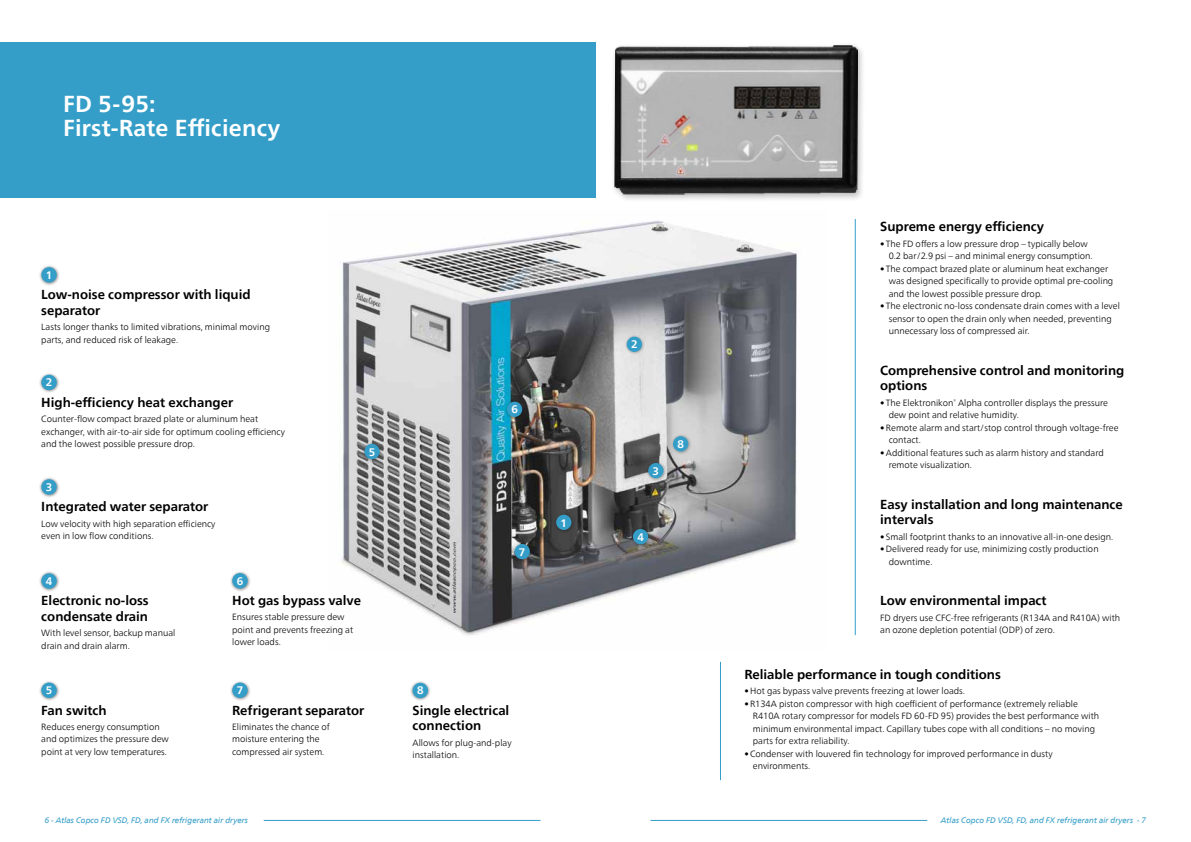
<style>
.page{position:relative;width:1191px;height:842px;background:#fff}
.page>*{position:absolute;margin:0;border:0;box-sizing:border-box;transform-origin:0 0}
.t1{font:700 23px/24px "Neue Frutiger World";letter-spacing:.01em;color:#fff}
.t2{font:700 13px/15.6px "Neue Frutiger World";color:#000}
.t3{font:700 10.9px "Neue Frutiger World";color:#fff}
.t4{font:300 9px/12.5px "Neue Frutiger World";color:#000}
.t5{font:italic 8px "Neue Frutiger World";color:#349ec8}
</style>
<div class="page">
<hr style="left:264px;top:820px;width:276px;height:1px;background:#349ec8">
<hr style="left:650px;top:820px;width:277px;height:1px;background:#349ec8">
<img style="left:339px;top:220px;width:459px;height:416px">
<div style="left:0;top:43px;width:595px;height:155px;background:#349ec8"></div>
<hr style="left:854px;top:219px;width:1px;height:416px;background:#349ec8">
<hr style="left:720px;top:662px;width:1px;height:118px;background:#349ec8">
<div style="left:38px;top:372px;width:22px;height:22px;background:#000;opacity:.5"></div>
<div style="left:41px;top:375px;width:16px;height:15px;background:#349ec8;border-radius:50%"></div>
<div style="left:38px;top:571px;width:22px;height:21px;background:#000;opacity:.5"></div>
<div style="left:41px;top:573px;width:16px;height:16px;background:#349ec8;border-radius:50%"></div>
<div style="left:38px;top:264px;width:22px;height:22px;background:#000;opacity:.5"></div>
<div style="left:41px;top:267px;width:16px;height:16px;background:#349ec8;border-radius:50%"></div>
<div style="left:38px;top:680px;width:22px;height:21px;background:#000;opacity:.5"></div>
<div style="left:41px;top:682px;width:16px;height:16px;background:#349ec8;border-radius:50%"></div>
<div style="left:38px;top:477px;width:22px;height:21px;background:#000;opacity:.5"></div>
<div style="left:41px;top:479px;width:16px;height:16px;background:#349ec8;border-radius:50%"></div>
<div style="left:229px;top:570px;width:22px;height:22px;background:#000;opacity:.5"></div>
<div style="left:232px;top:573px;width:16px;height:15px;background:#349ec8;border-radius:50%"></div>
<div style="left:410px;top:680px;width:21px;height:22px;background:#000;opacity:.5"></div>
<div style="left:412px;top:683px;width:16px;height:15px;background:#349ec8;border-radius:50%"></div>
<div style="left:229px;top:680px;width:22px;height:21px;background:#000;opacity:.5"></div>
<div style="left:232px;top:682px;width:16px;height:16px;background:#349ec8;border-radius:50%"></div>
<div style="left:645px;top:460px;width:22px;height:22px;background:#000;opacity:.33"></div>
<div style="left:648px;top:463px;width:15px;height:15px;background:#349ec8;border-radius:50%"></div>
<div style="left:512px;top:541px;width:21px;height:22px;background:#000;opacity:.33"></div>
<div style="left:514px;top:544px;width:16px;height:15px;background:#349ec8;border-radius:50%"></div>
<div style="left:630px;top:527px;width:21px;height:21px;background:#000;opacity:.33"></div>
<div style="left:633px;top:529px;width:15px;height:15px;background:#349ec8;border-radius:50%"></div>
<div style="left:670px;top:434px;width:21px;height:21px;background:#000;opacity:.33"></div>
<div style="left:673px;top:436px;width:15px;height:15px;background:#349ec8;border-radius:50%"></div>
<div style="left:553px;top:512px;width:21px;height:21px;background:#000;opacity:.33"></div>
<div style="left:556px;top:515px;width:15px;height:15px;background:#349ec8;border-radius:50%"></div>
<div style="left:362px;top:441px;width:21px;height:22px;background:#000;opacity:.33"></div>
<div style="left:364px;top:444px;width:16px;height:15px;background:#349ec8;border-radius:50%"></div>
<div style="left:624px;top:334px;width:21px;height:21px;background:#000;opacity:.33"></div>
<div style="left:626px;top:337px;width:16px;height:15px;background:#349ec8;border-radius:50%"></div>
<div style="left:504px;top:399px;width:21px;height:21px;background:#000;opacity:.33"></div>
<div style="left:507px;top:402px;width:15px;height:15px;background:#349ec8;border-radius:50%"></div>
<div style="left:610px;top:41px;width:256px;height:162px;background:#000;opacity:.25"></div>
<img style="left:614px;top:44px;width:244px;height:152px">
<h1 class="t1" style="left:63px;top:92px;width:219px">FD 5-95:<br>First-Rate Efficiency</h1>
<p class="t3" style="left:46px;top:265px;width:8px">1</p>
<h2 class="t2" style="left:41px;top:287px;width:211px">Low-noise compressor with liquid separator</h2>
<p class="t4" style="left:41px;top:321px;width:230px">Lasts longer thanks to limited vibrations, minimal moving parts, and reduced risk of leakage.</p>
<p class="t3" style="left:46px;top:373px;width:8px">2</p>
<h2 class="t2" style="left:41px;top:394px;width:193px">High-efficiency heat exchanger</h2>
<p class="t4" style="left:41px;top:413px;width:245px">Counter-flow compact brazed plate or aluminum heat exchanger, with air-to-air side for optimum cooling efficiency and the lowest possible pressure drop.</p>
<p class="t3" style="left:46px;top:477px;width:8px">3</p>
<h2 class="t2" style="left:41px;top:499px;width:169px">Integrated water separator</h2>
<p class="t4" style="left:41px;top:517px;width:176px">Low velocity with high separation efficiency even in low flow conditions.</p>
<p class="t3" style="left:369px;top:442px;width:8px">5</p>
<p class="t3" style="left:46px;top:571px;width:8px">4</p>
<p class="t3" style="left:237px;top:571px;width:8px">6</p>
<h2 class="t2" style="left:41px;top:593px;width:109px">Electronic no-loss condensate drain</h2>
<p class="t4" style="left:41px;top:627px;width:136px">With level sensor, backup manual drain and drain alarm.</p>
<h2 class="t2" style="left:232px;top:593px;width:130px">Hot gas bypass valve</h2>
<p class="t4" style="left:232px;top:611px;width:123px">Ensures stable pressure dew point and prevents freezing at lower loads.</p>
<p class="t3" style="left:46px;top:681px;width:8px">5</p>
<p class="t3" style="left:237px;top:681px;width:8px">7</p>
<h2 class="t2" style="left:41px;top:702px;width:67px">Fan switch</h2>
<p class="t4" style="left:41px;top:721px;width:129px">Reduces energy consumption and optimizes the pressure dew point at very low temperatures.</p>
<h2 class="t2" style="left:232px;top:702px;width:134px">Refrigerant separator</h2>
<p class="t4" style="left:232px;top:721px;width:99px">Eliminates the chance of moisture entering the compressed air system.</p>
<p class="t3" style="left:511px;top:400px;width:8px">6</p>
<p class="t3" style="left:519px;top:542px;width:8px">7</p>
<p class="t3" style="left:560px;top:513px;width:8px">1</p>
<p class="t3" style="left:417px;top:681px;width:8px">8</p>
<h2 class="t2" style="left:412px;top:702px;width:98px">Single electrical connection</h2>
<p class="t4" style="left:412px;top:736px;width:101px">Allows for plug-and-play installation.</p>
<p class="t3" style="left:631px;top:335px;width:8px">2</p>
<p class="t3" style="left:652px;top:461px;width:8px">3</p>
<p class="t3" style="left:677px;top:435px;width:8px">8</p>
<p class="t3" style="left:637px;top:527px;width:8px">4</p>
<h2 class="t2" style="left:880px;top:219px;width:165px">Supreme energy efficiency</h2>
<p class="t4" style="left:888px;top:237px;width:205px;text-indent:-9px">• The FD offers a low pressure drop – typically below<br>0.2 bar/2.9 psi – and minimal energy consumption.</p>
<p class="t4" style="left:888px;top:262px;width:226px;text-indent:-9px">• The compact brazed plate or aluminum heat exchanger was designed specifically to provide optimal pre-cooling and the lowest possible pressure drop.</p>
<p class="t4" style="left:888px;top:300px;width:233px;text-indent:-9px">• The electronic no-loss condensate drain comes with a level sensor to open the drain only when needed, preventing unnecessary loss of compressed air.</p>
<h2 class="t2" style="left:880px;top:362px;width:246px">Comprehensive control and monitoring options</h2>
<p class="t4" style="left:888px;top:396px;width:221px;text-indent:-9px">• The Elektronikon<sup>®</sup> Alpha controller displays the pressure dew point and relative humidity.</p>
<p class="t4" style="left:888px;top:421px;width:231px;text-indent:-9px">•Remote alarm and start/stop control through voltage-free contact.</p>
<p class="t4" style="left:888px;top:446px;width:217px;text-indent:-9px">•Additional features such as alarm history and standard remote visualization.</p>
<h2 class="t2" style="left:880px;top:496px;width:244px">Easy installation and long maintenance intervals</h2>
<p class="t4" style="left:880px;top:530px;width:234px">• Small footprint thanks to an innovative all-in-one design.</p>
<p class="t4" style="left:888px;top:543px;width:211px;text-indent:-9px">•Delivered ready for use, minimizing costly production downtime.</p>
<h2 class="t2" style="left:880px;top:593px;width:168px">Low environmental impact</h2>
<p class="t4" style="left:880px;top:611px;width:241px">FD dryers use CFC-free refrigerants (R134A and R410A) with an ozone depletion potential (ODP) of zero.</p>
<h2 class="t2" style="left:744px;top:666px;width:258px">Reliable performance in tough conditions</h2>
<p class="t4" style="left:744px;top:685px;width:222px">•Hot gas bypass valve prevents freezing at lower loads.</p>
<p class="t4" style="left:753px;top:697px;width:348px;text-indent:-9px">•R134A piston compressor with high coefficient of performance (extremely reliable R410A rotary compressor for models FD 60-FD 95) provides the best performance with minimum environmental impact. Capillary tubes cope with all conditions – no moving parts for extra reliability.</p>
<p class="t4" style="left:753px;top:747px;width:301px;text-indent:-9px">•Condenser with louvered fin technology for improved performance in dusty environments.</p>
<p class="t5" style="left:45px;top:813px;width:205px">6 - Atlas Copco FD VSD, FD, and FX refrigerant air dryers</p>
<p class="t5" style="left:941px;top:813px;width:207px">Atlas Copco FD VSD, FD, and FX refrigerant air dryers - 7</p>
</div>
